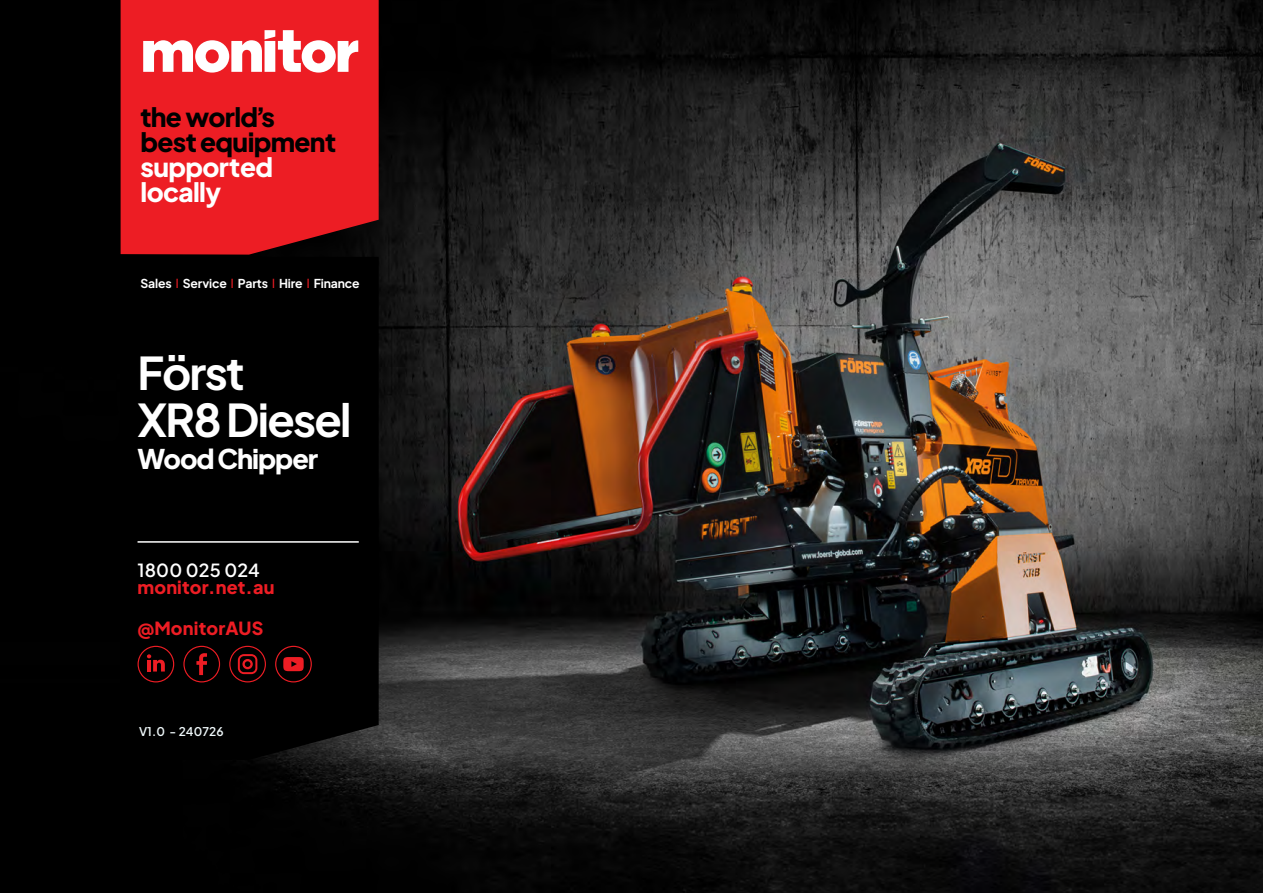
<style>
.page{position:relative;width:1263px;height:893px;background:#fff}
.page>*{position:absolute;margin:0;border:0;box-sizing:border-box;transform-origin:0 0}
.t1{font:45px/46.5px "Plus Jakarta Sans";letter-spacing:-.04em;color:#fff}
.t2{font:800 27px "Plus Jakarta Sans";letter-spacing:-.04em;color:#fff}
.t3{font:800 26.25px/25px "Plus Jakarta Sans";letter-spacing:-.025em;color:#000}
.t4{font:800 26.25px/25px "Plus Jakarta Sans";letter-spacing:-.025em;color:#fff}
.t5{font:800 18px "Plus Jakarta Sans";letter-spacing:.01em;color:#ed1d24}
.t6{font:600 18px "Plus Jakarta Sans";letter-spacing:.01em;color:#fff}
.t7{font:12.15px "Plus Jakarta Sans";letter-spacing:-.01em;color:#fff}
.t8{font:600 12px "Plus Jakarta Sans";letter-spacing:.01em;color:#eff8fa}
.s1{font-weight:500;color:#ed1d24}
</style>
<div class="page">
<img style="left:0;top:0;width:1263px;height:893px">
<div style="left:121px;top:257px;width:258px;height:503px;background:#000"></div>
<div style="left:121px;top:0;width:258px;height:255px;background:#ed1d24"></div>
<svg style="left:143px;top:30px;width:215px;height:43px"></svg>
<svg style="left:229px;top:646px;width:37px;height:36px"></svg>
<svg style="left:138px;top:646px;width:36px;height:36px"></svg>
<svg style="left:183px;top:646px;width:37px;height:36px"></svg>
<svg style="left:275px;top:646px;width:37px;height:36px"></svg>
<hr style="left:138px;top:541px;width:221px;height:2px;background:#fff">
<h3 class="t3" style="left:141px;top:102px;width:197px">the world’s best equipment</h3>
<h3 class="t4" style="left:141px;top:152px;width:134px">supported locally</h3>
<p class="t7" style="left:141px;top:274px;width:221px">Sales <span class="s1">l</span> Service <span class="s1">l</span> Parts <span class="s1">l</span> Hire <span class="s1">l</span> Finance</p>
<h1 class="t1" style="left:138px;top:346px;width:215px">Först<br>XR8 Diesel</h1>
<h2 class="t2" style="left:138px;top:434px;width:182px">Wood Chipper</h2>
<h3 class="t6" style="left:138px;top:555px;width:124px">1800 025 024</h3>
<h3 class="t5" style="left:138px;top:570px;width:139px">monitor.net.au</h3>
<h3 class="t5" style="left:138px;top:611px;width:127px">@MonitorAUS</h3>
<p class="t8" style="left:139px;top:721px;width:86px">V1.0 - 240726</p>
</div>
